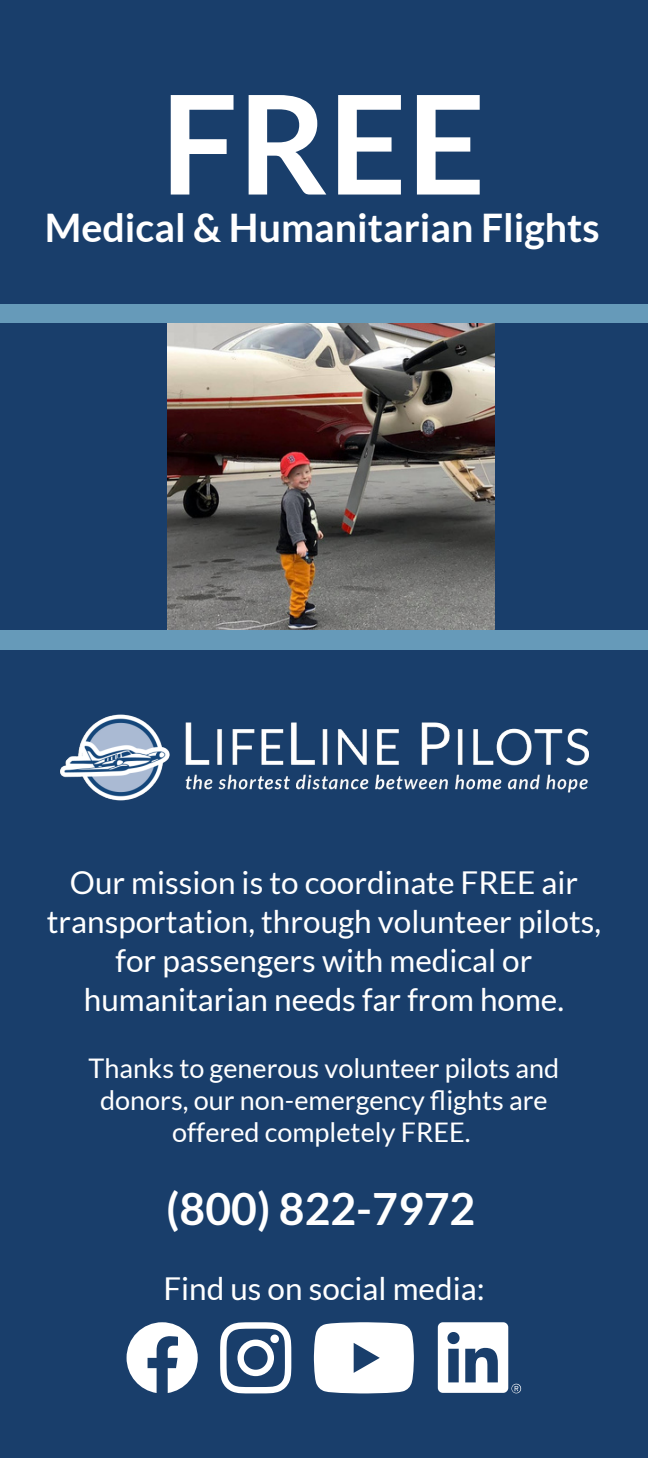
<style>
.page{position:relative;width:648px;height:1458px;background:#193e6b}
.page>*{position:absolute;margin:0;border:0;box-sizing:border-box;transform-origin:0 0}
.t1{font:700 137.7px "Lato";color:#fff}
.t2{font:700 44.55px "Lato";color:#fff}
.t3{font:700 39.38px "Lato";color:#fff}
.t4{font:31.5px/38.7px "Lato";color:#fff;text-align:center}
.t5{font:27px/31.9px "Lato";color:#fff;text-align:center}
</style>
<div class="page">
<img style="left:167px;top:323px;width:328px;height:308px">
<div style="left:0;top:631px;width:648px;height:19px;background:#669ab9"></div>
<div style="left:0;top:305px;width:648px;height:18px;background:#669ab9"></div>
<img style="left:60px;top:714px;width:529px;height:87px">
<svg style="left:127px;top:1322px;width:71px;height:71px"></svg>
<svg style="left:220px;top:1322px;width:71px;height:71px"></svg>
<svg style="left:438px;top:1322px;width:83px;height:71px"></svg>
<svg style="left:314px;top:1322px;width:100px;height:71px;background:#e4e8ee"></svg>
<h1 class="t1" style="left:161px;top:59px;width:326px">FREE</h1>
<h3 class="t3" style="left:45px;top:203px;width:556px">Medical &amp; Humanitarian Flights</h3>
<h4 class="t4" style="left:47px;top:863px;width:556px">Our mission is to coordinate FREE air transportation, through volunteer pilots, for passengers with medical or humanitarian needs far from home.</h4>
<p class="t5" style="left:89px;top:1051px;width:472px">Thanks to generous volunteer pilots and donors, our non-emergency flights are offered completely FREE.</p>
<p class="t2" style="left:166px;top:1181px;width:311px">(800) 822-7972</p>
<p class="t4" style="left:163px;top:1268px;width:323px">Find us on social media:</p>
</div>
